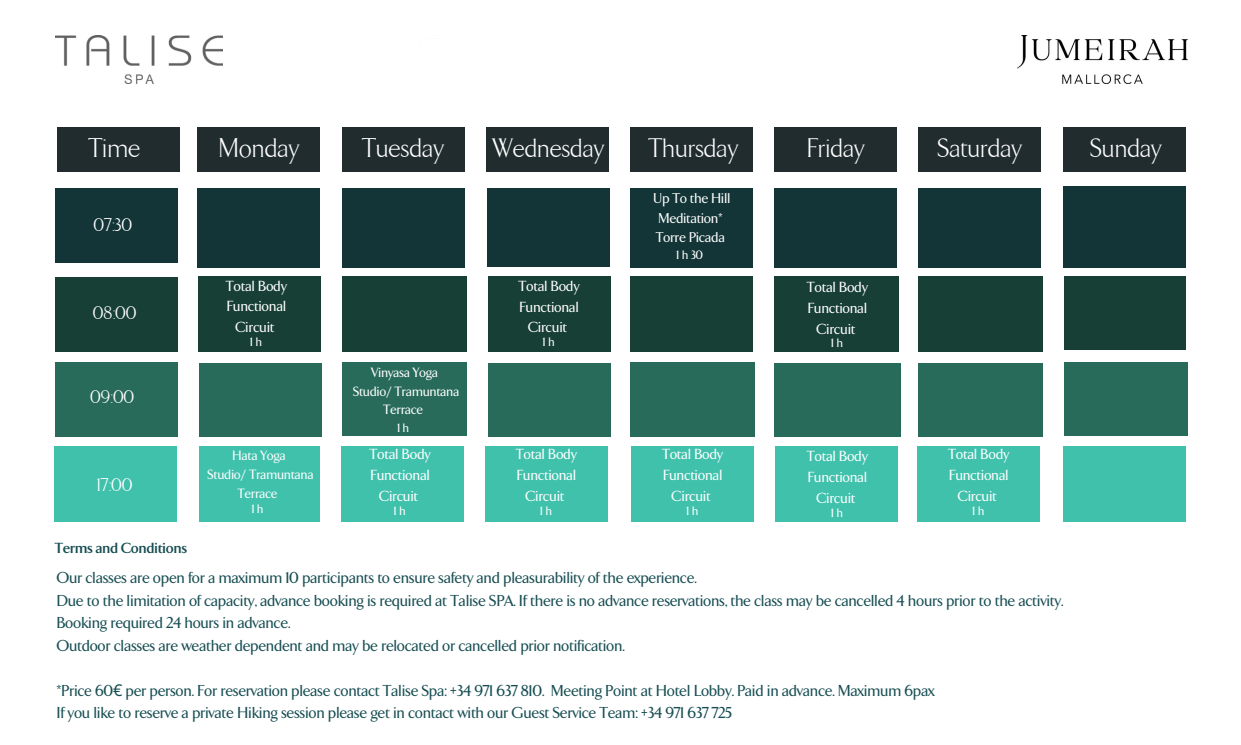
<style>
.page{position:relative;width:1241px;height:745px;background:#fff}
.page>*{position:absolute;margin:0;border:0;box-sizing:border-box;transform-origin:0 0}
.t1{font:300 27.5px "TF Arrow";color:#fff}
.t2{font:300 27.25px "TF Arrow";color:#fff}
.t3{font:300 27px "TF Arrow";color:#fff}
.t4{font:300 18.75px "TF Arrow";color:#fff}
.t5{font:500 16.25px/22.5px "TF Arrow";color:#164d52}
.t6{font:500 15px/20.6px "TF Arrow";color:#fff;text-align:center}
.t7{font:700 15px "TF Arrow";color:#164d52}
.t8{font:500 14.5px/19.8px "TF Arrow";color:#fff}
.t9{font:500 13.75px/18.8px "TF Arrow";color:#fff;text-align:center}
.t10{font:500 12.5px "TF Arrow";letter-spacing:.21em;color:#fff}
.s1{font-family:"Noto Sans";font-weight:400}
</style>
<div class="page">
<div style="left:57px;top:127px;width:122px;height:44px;background:#212c2e"></div>
<div style="left:198px;top:127px;width:122px;height:44px;background:#212c2e"></div>
<div style="left:342px;top:127px;width:122px;height:44px;background:#212c2e"></div>
<div style="left:486px;top:127px;width:122px;height:44px;background:#212c2e"></div>
<div style="left:630px;top:127px;width:122px;height:44px;background:#212c2e"></div>
<div style="left:774px;top:127px;width:123px;height:44px;background:#212c2e"></div>
<div style="left:918px;top:127px;width:123px;height:44px;background:#212c2e"></div>
<div style="left:1062px;top:127px;width:123px;height:44px;background:#212c2e"></div>
<div style="left:55px;top:277px;width:123px;height:75px;background:#173f35"></div>
<div style="left:55px;top:188px;width:123px;height:74px;background:#133537"></div>
<div style="left:55px;top:362px;width:123px;height:74px;background:#286b5a"></div>
<div style="left:54px;top:446px;width:123px;height:75px;background:#40c1ac"></div>
<div style="left:488px;top:276px;width:123px;height:76px;background:#173f35"></div>
<div style="left:774px;top:276px;width:125px;height:76px;background:#173f35"></div>
<div style="left:198px;top:188px;width:122px;height:80px;background:#133537"></div>
<div style="left:342px;top:362px;width:124px;height:74px;background:#286b5a"></div>
<div style="left:1064px;top:362px;width:123px;height:74px;background:#286b5a"></div>
<div style="left:631px;top:446px;width:123px;height:75px;background:#40c1ac"></div>
<div style="left:775px;top:446px;width:123px;height:75px;background:#40c1ac"></div>
<div style="left:485px;top:446px;width:122px;height:75px;background:#40c1ac"></div>
<div style="left:341px;top:446px;width:122px;height:75px;background:#40c1ac"></div>
<div style="left:198px;top:276px;width:122px;height:76px;background:#173f35"></div>
<div style="left:342px;top:276px;width:124px;height:76px;background:#173f35"></div>
<div style="left:630px;top:276px;width:122px;height:76px;background:#173f35"></div>
<div style="left:918px;top:276px;width:125px;height:76px;background:#173f35"></div>
<div style="left:1063px;top:276px;width:122px;height:74px;background:#173f35"></div>
<div style="left:342px;top:188px;width:122px;height:80px;background:#133537"></div>
<div style="left:487px;top:188px;width:123px;height:79px;background:#133537"></div>
<div style="left:630px;top:188px;width:122px;height:79px;background:#133537"></div>
<div style="left:774px;top:188px;width:122px;height:79px;background:#133537"></div>
<div style="left:918px;top:188px;width:122px;height:79px;background:#133537"></div>
<div style="left:1062px;top:186px;width:123px;height:81px;background:#133537"></div>
<div style="left:199px;top:363px;width:122px;height:73px;background:#286b5a"></div>
<div style="left:488px;top:363px;width:122px;height:73px;background:#286b5a"></div>
<div style="left:630px;top:362px;width:124px;height:74px;background:#286b5a"></div>
<div style="left:774px;top:363px;width:126px;height:73px;background:#286b5a"></div>
<div style="left:918px;top:363px;width:124px;height:73px;background:#286b5a"></div>
<div style="left:199px;top:446px;width:120px;height:75px;background:#40c1ac"></div>
<div style="left:917px;top:446px;width:123px;height:75px;background:#40c1ac"></div>
<div style="left:1062px;top:446px;width:123px;height:75px;background:#40c1ac"></div>
<img style="left:55px;top:36px;width:168px;height:48px">
<img style="left:1017px;top:36px;width:170px;height:48px">
<h1 class="t1" style="left:89px;top:134px;width:53px">Time</h1>
<h1 class="t1" style="left:219px;top:134px;width:82px">Monday</h1>
<h1 class="t1" style="left:362px;top:134px;width:82px">Tuesday</h1>
<h1 class="t3" style="left:493px;top:135px;width:112px">Wednesday</h1>
<h1 class="t2" style="left:649px;top:134px;width:90px">Thursday</h1>
<h1 class="t2" style="left:807px;top:134px;width:59px">Friday</h1>
<h2 class="t2" style="left:937px;top:134px;width:85px">Saturday</h2>
<h2 class="t2" style="left:1090px;top:134px;width:72px">Sunday</h2>
<h2 class="t4" style="left:94px;top:215px;width:40px">07:30</h2>
<h2 class="t4" style="left:93px;top:303px;width:45px">08:00</h2>
<h3 class="t4" style="left:90px;top:387px;width:46px">09:00</h3>
<p class="t4" style="left:97px;top:475px;width:37px">17:00</p>
<h1 class="t7" style="left:55px;top:539px;width:134px">Terms and Conditions</h1>
<p class="t6" style="left:226px;top:275px;width:62px">Total Body<br>Functional<br>Circuit</p>
<p class="t10" style="left:250px;top:335px;width:13px">1h</p>
<p class="t9" style="left:207px;top:446px;width:108px">Hata Yoga<br>Studio/ Tramuntana<br>Terrace</p>
<h3 class="t10" style="left:252px;top:502px;width:13px">1h</h3>
<h1 class="t9" style="left:353px;top:363px;width:108px">Vinyasa Yoga<br>Studio/ Tramuntana<br>Terrace</h1>
<h4 class="t10" style="left:397px;top:421px;width:13px">1h</h4>
<p class="t6" style="left:370px;top:444px;width:62px">Total Body<br>Functional<br>Circuit</p>
<h3 class="t10" style="left:394px;top:504px;width:13px">1h</h3>
<h3 class="t6" style="left:519px;top:276px;width:62px">Total Body<br>Functional<br>Circuit</h3>
<p class="t10" style="left:543px;top:336px;width:13px">1h</p>
<p class="t6" style="left:516px;top:444px;width:62px">Total Body<br>Functional<br>Circuit</p>
<h3 class="t10" style="left:540px;top:504px;width:13px">1h</h3>
<h4 class="t8" style="left:653px;top:189px;width:78px">Up To the Hill<br>Meditation*<br>Torre Picada</h4>
<h4 class="t10" style="left:676px;top:248px;width:28px">1h30</h4>
<p class="t6" style="left:662px;top:444px;width:62px">Total Body<br>Functional<br>Circuit</p>
<h3 class="t10" style="left:686px;top:504px;width:13px">1h</h3>
<h3 class="t6" style="left:807px;top:277px;width:62px">Total Body<br>Functional<br>Circuit</h3>
<p class="t10" style="left:831px;top:337px;width:13px">1h</p>
<p class="t6" style="left:807px;top:446px;width:62px">Total Body<br>Functional<br>Circuit</p>
<h3 class="t10" style="left:831px;top:506px;width:13px">1h</h3>
<h3 class="t6" style="left:948px;top:444px;width:62px">Total Body<br>Functional<br>Circuit</h3>
<h3 class="t10" style="left:972px;top:504px;width:13px">1h</h3>
<p class="t5" style="left:57px;top:567px;width:1008px">Our classes are open for a maximum 10 participants to ensure safety and pleasurability of the experience.<br>Due to the limitation of capacity, advance booking is required at Talise SPA. If there is no advance reservations, the class may be cancelled 4 hours prior to the activity.<br>Booking required 24 hours in advance.<br>Outdoor classes are weather dependent and may be relocated or cancelled prior notification.</p>
<h3 class="t5" style="left:57px;top:679px;width:879px">*Price 60<span class="s1">€</span> per person. For reservation please contact Talise Spa: +34 971 637 810. Meeting Point at Hotel Lobby. Paid in advance. Maximum 6pax<br>If you like to reserve a private Hiking session please get in contact with our Guest Service Team: +34 971 637 725</h3>
</div>
